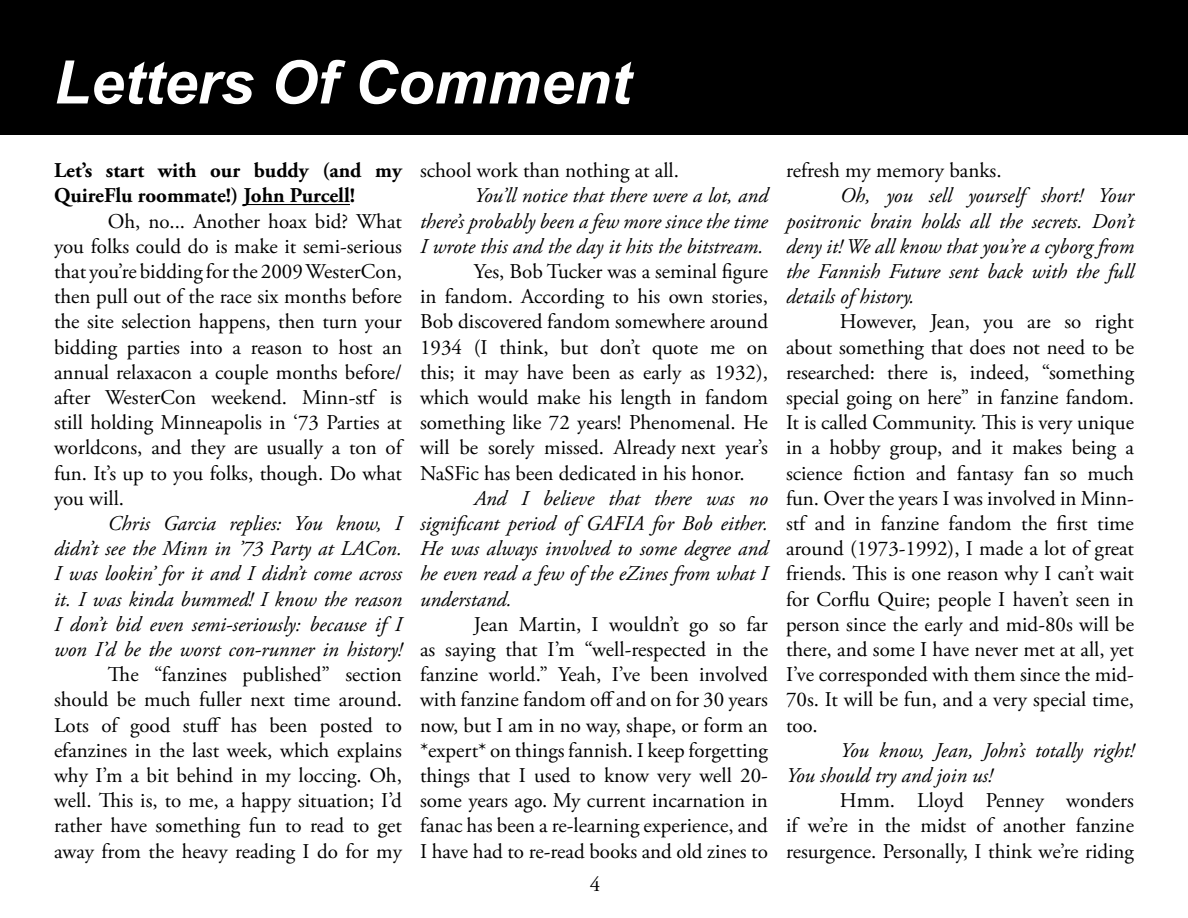
<style>
.page{position:relative;width:1188px;height:918px;background:#fff}
.page>*{position:absolute;margin:0;border:0;box-sizing:border-box;transform-origin:0 0}
.t1{font:italic 700 60px "Arial";color:#fff}
.t2{font:21px/25.2px "Adobe Garamond Pro";color:#000;text-align:justify}
.t3{font:italic 21px/25.2px "Adobe Garamond Pro";color:#000;text-align:justify}
.t4{font:700 21px/25.2px "Adobe Garamond Pro";color:#000}
</style>
<div class="page">
<div style="left:1px;top:1px;width:1186px;height:133px;background:#000"></div>
<div style="left:0;top:0;width:1188px;height:135px;border:2px solid #000"></div>
<hr style="left:243px;top:204px;width:107px;height:1px;background:#000">
<h1 class="t1" style="left:54px;top:43px;width:578px">Letters Of Comment</h1>
<p class="t4" style="left:54px;top:158px;width:349px">Let’s start with our buddy (and my<br>QuireFlu roommate!) John Purcell!</p>
<p class="t2" style="left:54px;top:209px;width:350px;text-indent:54px">Oh, no... Another hoax bid? What you folks could do is make it semi-serious that you’re bidding for the 2009 WesterCon, then pull out of the race six months before the site selection happens, then turn your bidding parties into a reason to host an annual relaxacon a couple months before/ after WesterCon weekend. Minn-stf is still holding Minneapolis in ‘73 Parties at worldcons, and they are usually a ton of fun. It’s up to you folks, though. Do what you will.</p>
<p class="t3" style="left:54px;top:511px;width:350px;text-indent:54px">Chris Garcia replies: You know, I didn’t see the Minn in ’73 Party at LACon.<br>I was lookin’ for it and I didn’t come across it. I was kinda bummed! I know the reason I don’t bid even semi-seriously: because if I won I’d be the worst con-runner in history!</p>
<p class="t2" style="left:54px;top:663px;width:350px;text-indent:54px">The “fanzines published” section should be much fuller next time around.<br>Lots of good stuff has been posted to efanzines in the last week, which explains why I’m a bit behind in my loccing. Oh, well. This is, to me, a happy situation; I’d rather have something fun to read to get away from the heavy reading I do for my</p>
<p class="t2" style="left:420px;top:159px;width:260px">school work than nothing at all.</p>
<p class="t3" style="left:420px;top:184px;width:349px;text-indent:54px">You’ll notice that there were a lot, and there’s probably been a few more since the time I wrote this and the day it hits the bitstream.</p>
<p class="t2" style="left:420px;top:260px;width:350px;text-indent:54px">Yes, Bob Tucker was a seminal figure in fandom. According to his own stories, Bob discovered fandom somewhere around 1934 (I think, but don’t quote me on this; it may have been as early as 1932), which would make his length in fandom something like 72 years! Phenomenal. He will be sorely missed. Already next year’s NaSFic has been dedicated in his honor.</p>
<p class="t3" style="left:420px;top:486px;width:350px;text-indent:54px">And I believe that there was no significant period of GAFIA for Bob either.<br>He was always involved to some degree and he even read a few of the eZines from what I understand.</p>
<p class="t2" style="left:420px;top:612px;width:350px;text-indent:54px">Jean Martin, I wouldn’t go so far as saying that I’m “well-respected in the fanzine world.” Yeah, I’ve been involved with fanzine fandom off and on for 30 years now, but I am in no way, shape, or form an *expert* on things fannish. I keep forgetting things that I used to know very well 20- some years ago. My current incarnation in fanac has been a re-learning experience, and I have had to re-read books and old zines to</p>
<p class="t2" style="left:786px;top:159px;width:217px">refresh my memory banks.</p>
<p class="t3" style="left:786px;top:184px;width:350px;text-indent:54px">Oh, you sell yourself short! Your positronic brain holds all the secrets. Don’t deny it! We all know that you’re a cyborg from the Fannish Future sent back with the full details of history.</p>
<p class="t2" style="left:786px;top:310px;width:350px;text-indent:54px">However, Jean, you are so right about something that does not need to be researched: there is, indeed, “something special going on here” in fanzine fandom.<br>It is called Community. This is very unique in a hobby group, and it makes being a science fiction and fantasy fan so much fun. Over the years I was involved in Minn&shy;stf and in fanzine fandom the first time around (1973-1992), I made a lot of great friends. This is one reason why I can’t wait for Corflu Quire; people I haven’t seen in person since the early and mid-80s will be there, and some I have never met at all, yet I’ve corresponded with them since the mid-70s. It will be fun, and a very special time, too.</p>
<p class="t3" style="left:786px;top:738px;width:350px;text-indent:54px">You know, Jean, John’s totally right!<br>You should try and join us!</p>
<p class="t2" style="left:786px;top:789px;width:350px;text-indent:54px">Hmm. Lloyd Penney wonders if we’re in the midst of another fanzine resurgence. Personally, I think we’re riding</p>
</div>
